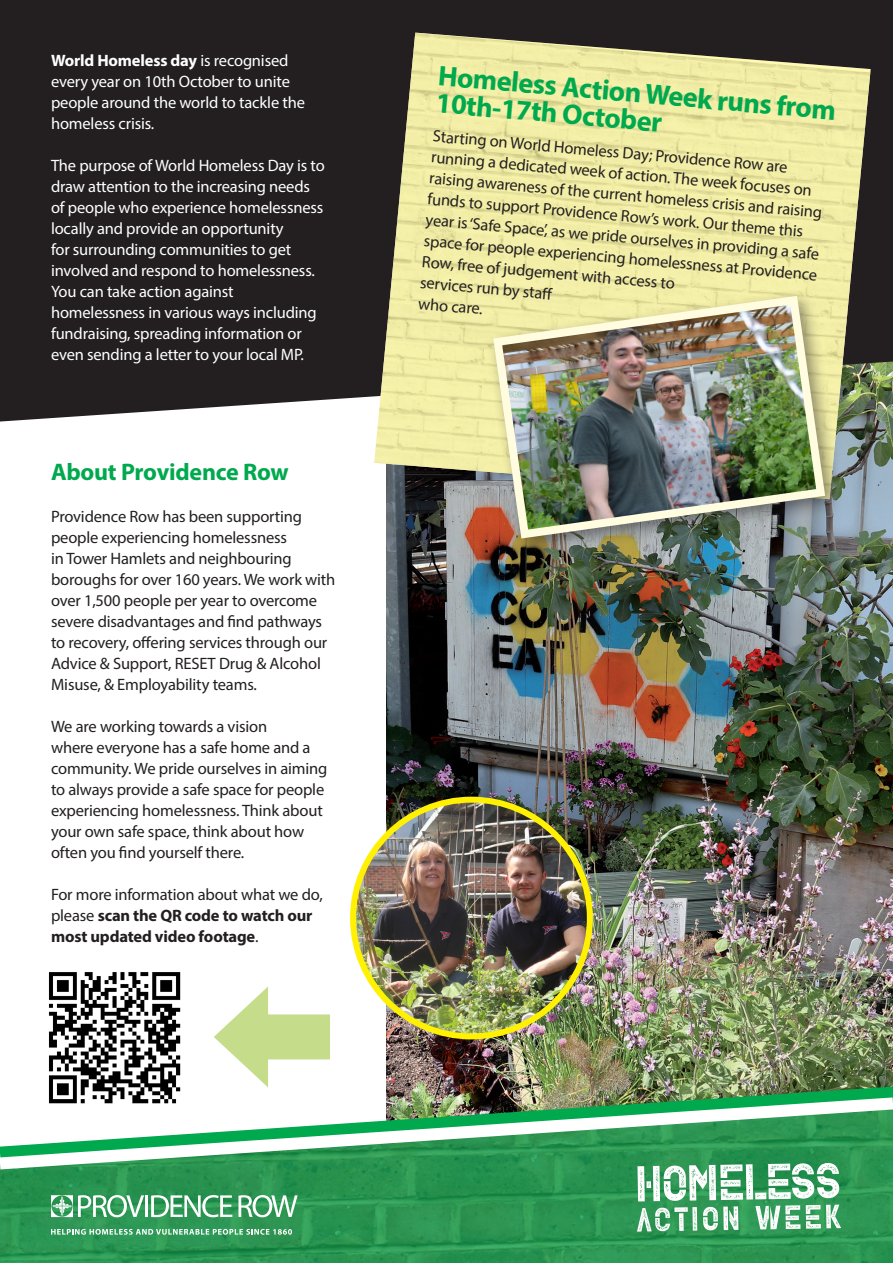
<style>
.page{position:relative;width:893px;height:1263px;background:#fff}
.page>*{position:absolute;margin:0;border:0;box-sizing:border-box;transform-origin:0 0}
.t1{font:700 28.5px/27px "Myriad Pro";color:#00a94e}
.t2{font:700 24px "Myriad Pro";letter-spacing:-.01em;color:#00a94e}
.t3{font:16.5px/21px "Myriad Pro";letter-spacing:-.01em;color:#231f20}
.t4{font:16.5px/21px "Myriad Pro";letter-spacing:-.01em;color:#fff}
.t5{font:700 16.5px/21px "Myriad Pro";letter-spacing:-.01em;color:#231f20}
.s1{font-weight:700}
.s2{font-weight:400}
</style>
<div class="page">
<img style="left:387px;top:421px;width:506px;height:659px">
<img style="left:0;top:1176px;width:893px;height:87px">
<img style="left:386px;top:1080px;width:507px;height:11px">
<svg style="left:0;top:1091px;width:893px;height:85px"></svg>
<svg style="left:51px;top:1195px;width:93px;height:22px"></svg>
<hr style="left:145px;top:1195px;width:3px;height:22px;background:#fff">
<svg style="left:151px;top:1195px;width:81px;height:22px"></svg>
<svg style="left:238px;top:1195px;width:60px;height:22px"></svg>
<svg style="left:51px;top:1229px;width:241px;height:6px"></svg>
<div style="left:0;top:0;width:893px;height:421px;background:#231f20"></div>
<svg style="left:374px;top:33px;width:497px;height:466px;background:#cdc98f"></svg>
<div style="left:484px;top:287px;width:359px;height:269px;background:#231f20;opacity:.5"></div>
<img style="left:489px;top:291px;width:341px;height:252px">
<img style="left:41px;top:972px;width:146px;height:138px">
<img style="left:353px;top:800px;width:237px;height:236px;border-radius:118px">
<div style="left:350px;top:797px;width:243px;height:242px;border:6px solid #fff101;border-radius:50%"></div>
<svg style="left:637px;top:1163px;width:204px;height:68px"></svg>
<div style="left:251px;top:1014px;width:79px;height:45px;background:#c5dd8a"></div>
<svg style="left:214px;top:986px;width:54px;height:101px"></svg>
<p class="t4" style="left:51px;top:50px;width:255px"><span class="s1">World Homeless day</span> is recognised every year on 10th October to unite people around the world to tackle the homeless crisis.</p>
<p class="t4" style="left:51px;top:155px;width:275px">The purpose of World Homeless Day is to draw attention to the increasing needs of people who experience homelessness locally and provide an opportunity<br>for surrounding communities to get involved and respond to homelessness.<br>You can take action against homelessness in various ways including fundraising, spreading information or even sending a letter to your local MP.</p>
<p class="t2" style="left:51px;top:456px;width:239px">About Providence Row</p>
<p class="t3" style="left:51px;top:506px;width:286px">Providence Row has been supporting people experiencing homelessness<br>in Tower Hamlets and neighbouring boroughs for over 160 years. We work with over 1,500 people per year to overcome severe disadvantages and find pathways to recovery, offering services through our Advice &amp; Support, RESET Drug &amp; Alcohol Misuse, &amp; Employability teams.</p>
<p class="t3" style="left:51px;top:716px;width:278px">We are working towards a vision<br>where everyone has a safe home and a community. We pride ourselves in aiming to always provide a safe space for people experiencing homelessness. Think about your own safe space, think about how often you find yourself there.</p>
<p class="t5" style="left:51px;top:883px;width:273px"><span class="s2">For more information about what we do, please</span> scan the QR code to watch our most updated video footage<span class="s2">.</span></p>
<p class="t1" style="left:440px;top:61px;width:400px;rotate:5deg">Homeless Action Week runs from<br>10th-17th October</p>
<p class="t3" style="left:434px;top:125px;width:396px;rotate:5deg">Starting on World Homeless Day; Providence Row are running a dedicated week of action. The week focuses on raising awareness of the current homeless crisis and raising funds to support Providence Row’s work. Our theme this year is ‘Safe Space’, as we pride ourselves in providing a safe space for people experiencing homelessness at Providence Row, free of judgement with access to<br>services run by staff<br>who care.</p>
</div>
